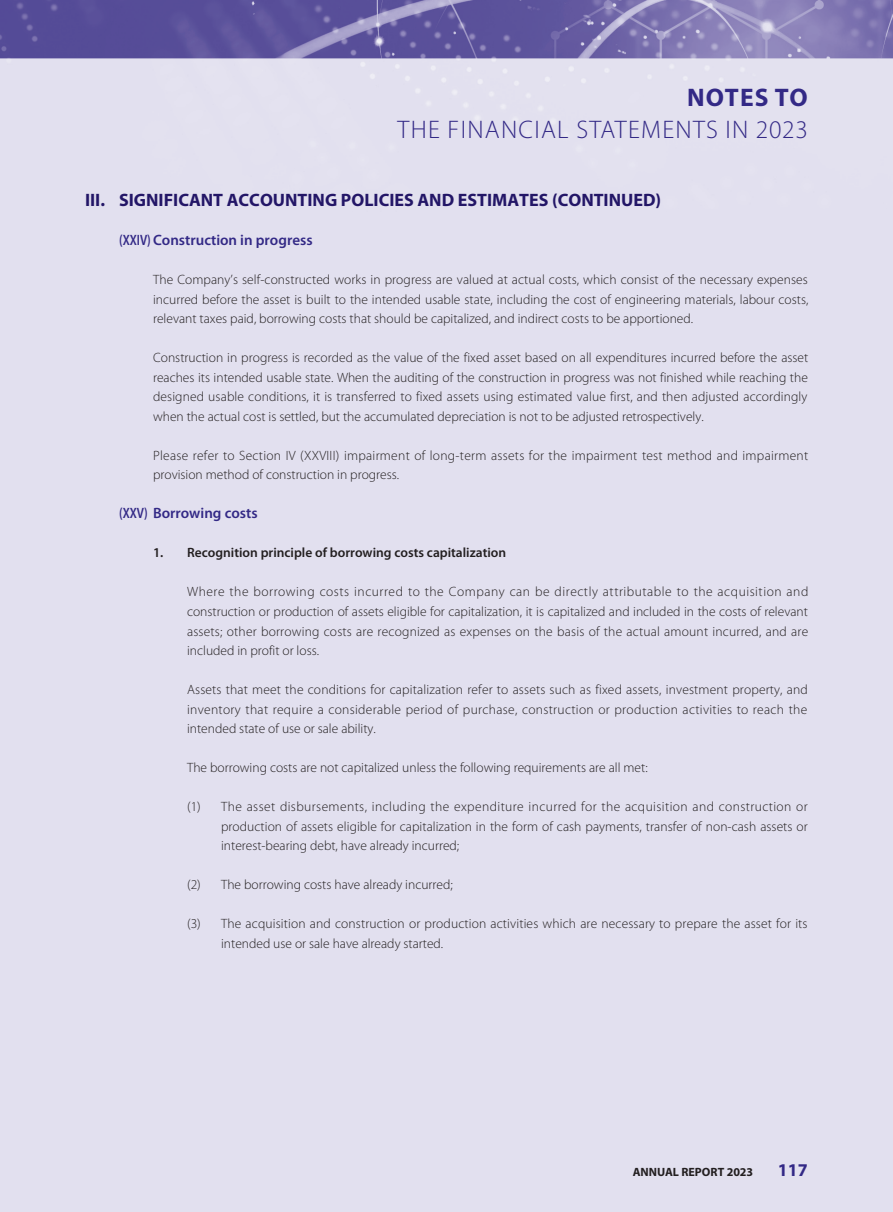
<style>
.page{position:relative;width:893px;height:1212px;background:#e2e0ef}
.page>*{position:absolute;margin:0;border:0;box-sizing:border-box;transform-origin:0 0}
.t1{font:300 25.5px "Myriad Pro";letter-spacing:.05em;color:#332986}
.t2{font:700 25.5px "Myriad Pro";letter-spacing:.05em;color:#332986}
._01_H1{font:700 18px "Myriad Pro";color:#231667}
.t3{font:700 18px "Myriad Pro";color:#332986}
._02_H2{font:600 15px "Myriad Pro";color:#332986;scale:.8 1}
._00_txt{font:300 13.5px/19.5px "Myriad Pro";color:#231f20;text-align:justify}
._00_txt-2{font:300 13.5px/19.5px "Myriad Pro";letter-spacing:.02em;color:#231f20}
._03_H3{font:600 13.5px "Myriad Pro";color:#231f20}
.t4{font:700 12px "Myriad Pro";color:#231f20}
</style>
<div class="page">
<h1 class="t2" style="left:687px;top:81px;width:122px">NOTES TO</h1>
<h1 class="t1" style="left:398px;top:114px;width:412px">THE FINANCIAL STATEMENTS IN 2023</h1>
<p class="_01_H1" style="left:85px;top:189px;width:578px">III. SIGNIFICANT ACCOUNTING POLICIES AND ESTIMATES (CONTINUED)</p>
<p class="_02_H2" style="left:119px;top:231px;width:243px">(XXIV) Construction in progress</p>
<p class="_00_txt" style="left:153px;top:270px;width:657px">The Company’s self-constructed works in progress are valued at actual costs, which consist of the necessary expenses incurred before the asset is built to the intended usable state, including the cost of engineering materials, labour costs, relevant taxes paid, borrowing costs that should be capitalized, and indirect costs to be apportioned.</p>
<p class="_00_txt" style="left:153px;top:348px;width:657px">Construction in progress is recorded as the value of the fixed asset based on all expenditures incurred before the asset reaches its intended usable state. When the auditing of the construction in progress was not finished while reaching the designed usable conditions, it is transferred to fixed assets using estimated value first, and then adjusted accordingly when the actual cost is settled, but the accumulated depreciation is not to be adjusted retrospectively.</p>
<p class="_00_txt-2" style="left:153px;top:446px;width:657px">Please refer to Section IV (XXVIII) impairment of long-term assets for the impairment test method and impairment provision method of construction in progress.</p>
<p class="_02_H2" style="left:119px;top:504px;width:175px">(XXV) Borrowing costs</p>
<p class="_03_H3" style="left:153px;top:544px;width:355px">1. Recognition principle of borrowing costs capitalization</p>
<p class="_00_txt" style="left:187px;top:582px;width:623px">Where the borrowing costs incurred to the Company can be directly attributable to the acquisition and construction or production of assets eligible for capitalization, it is capitalized and included in the costs of relevant assets; other borrowing costs are recognized as expenses on the basis of the actual amount incurred, and are included in profit or loss.</p>
<p class="_00_txt" style="left:187px;top:680px;width:622px">Assets that meet the conditions for capitalization refer to assets such as fixed assets, investment property, and inventory that require a considerable period of purchase, construction or production activities to reach the intended state of use or sale ability.</p>
<p class="_00_txt" style="left:187px;top:758px;width:462px">The borrowing costs are not capitalized unless the following requirements are all met:</p>
<p class="_00_txt" style="left:221px;top:797px;width:588px;text-indent:-34px">(1) The asset disbursements, including the expenditure incurred for the acquisition and construction or production of assets eligible for capitalization in the form of cash payments, transfer of non-cash assets or interest-bearing debt, have already incurred;</p>
<p class="_00_txt" style="left:187px;top:875px;width:267px">(2) The borrowing costs have already incurred;</p>
<p class="_00_txt" style="left:221px;top:914px;width:588px;text-indent:-34px">(3) The acquisition and construction or production activities which are necessary to prepare the asset for its intended use or sale have already started.</p>
<p class="t4" style="left:633px;top:1164px;width:122px">ANNUAL REPORT 2023</p>
<h2 class="t3" style="left:778px;top:1158px;width:31px">117</h2>
</div>
